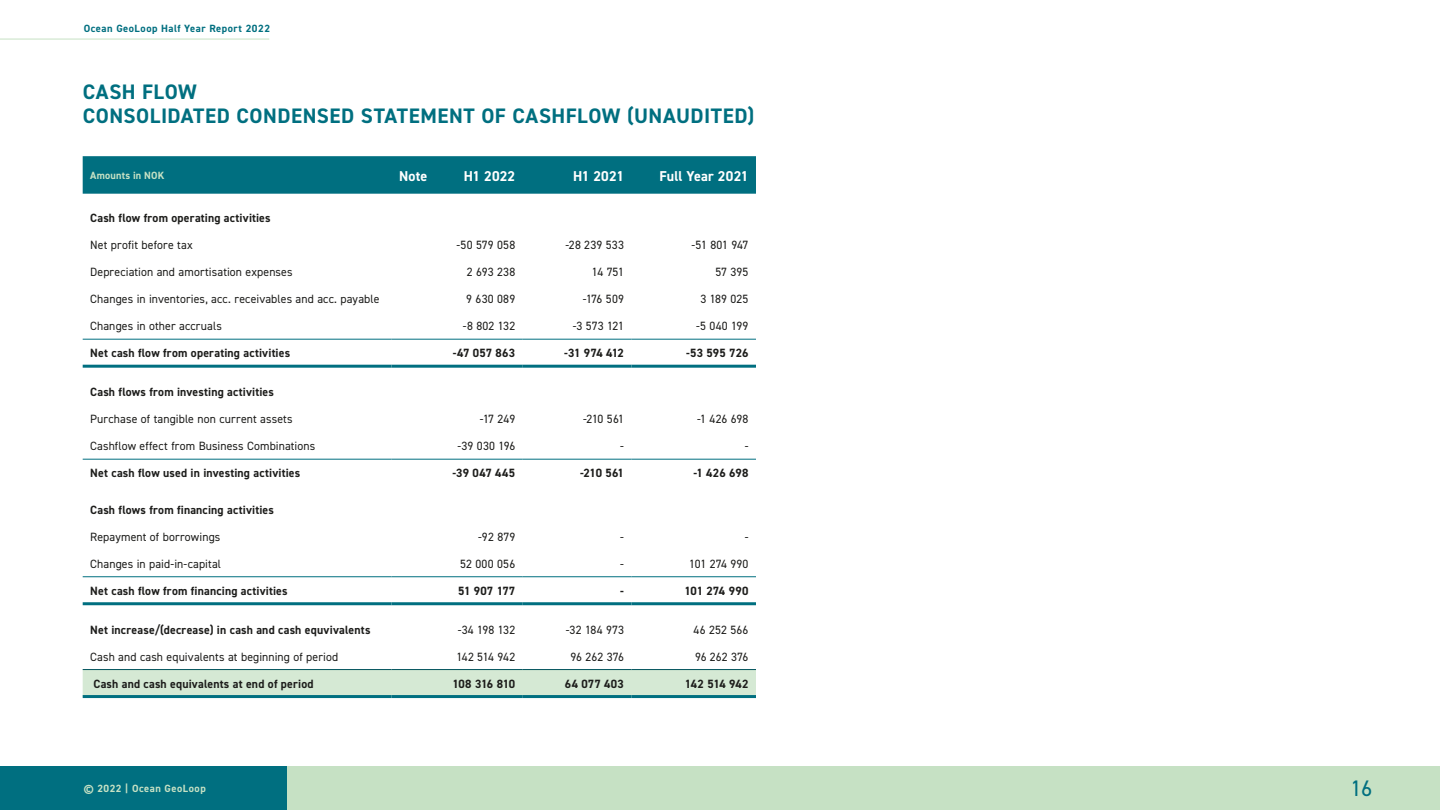
<style>
.page{position:relative;width:1440px;height:810px;background:#fff}
.page>*{position:absolute;margin:0;border:0;box-sizing:border-box;transform-origin:0 0}
.t1{font:22.5px "DIN2014";color:#006f80}
.t2{font:700 21px "DIN2014";letter-spacing:.025em;color:#006f80}
.Regnskap_H2_Høyre{font:700 14.33px "DIN2014";letter-spacing:.015em;color:#fff}
.Regnskap_H2{font:700 14.33px "DIN2014";color:#fff}
.Regnskap_Brødtekst{font:12px "DIN2014";letter-spacing:.01em;color:#1d1d1b}
.Regnskap_Brødtekst-2{font:700 12px "DIN2014";letter-spacing:.015em;color:#1d1d1b}
.Regnskap_Brødtekst_h{font:12px "DIN2014";letter-spacing:.015em;color:#1d1d1b}
.Regnskap_Brødtekst_h-2{font:700 12px "DIN2014";letter-spacing:.005em;color:#1d1d1b}
.Regnskap_Brødtekst_h-3{font:12px "DIN2014";letter-spacing:-.005em;color:#1d1d1b}
.Regnskap_Brødtekst_h-4{font:12px "DIN2014";letter-spacing:-.025em;color:#1d1d1b}
.Regnskap_Brødtekst_h-5{font:700 12px "DIN2014";letter-spacing:-.03em;color:#1d1d1b}
.Regnskap_Brødtekst_h-6{font:700 12px "DIN2014";letter-spacing:-.015em;color:#1d1d1b}
.t3{font:700 10.5px "DIN2014";letter-spacing:.045em;color:#006f80}
.Amounts{font:700 10.5px "DIN2014";letter-spacing:.045em;color:#c6e1c4}
.Amounts-2{font:700 10.5px "DIN2014";letter-spacing:.015em;color:#c6e1c4}
</style>
<div class="page">
<div style="left:83px;top:156px;width:673px;height:38px;background:#006f80"></div>
<div style="left:83px;top:670px;width:673px;height:27px;background:#d5e9d4"></div>
<hr style="left:83px;top:339px;width:308px;height:1px;background:#006f80">
<hr style="left:392px;top:339px;width:43px;height:1px;background:#006f80">
<hr style="left:435px;top:339px;width:88px;height:1px;background:#006f80">
<hr style="left:523px;top:339px;width:109px;height:1px;background:#006f80">
<hr style="left:632px;top:339px;width:124px;height:1px;background:#006f80">
<hr style="left:83px;top:365px;width:308px;height:3px;background:#006f80">
<hr style="left:392px;top:365px;width:43px;height:3px;background:#006f80">
<hr style="left:435px;top:365px;width:88px;height:3px;background:#006f80">
<hr style="left:523px;top:365px;width:109px;height:3px;background:#006f80">
<hr style="left:632px;top:365px;width:124px;height:3px;background:#006f80">
<hr style="left:83px;top:602px;width:308px;height:3px;background:#006f80">
<hr style="left:392px;top:602px;width:43px;height:3px;background:#006f80">
<hr style="left:435px;top:602px;width:88px;height:3px;background:#006f80">
<hr style="left:523px;top:602px;width:109px;height:3px;background:#006f80">
<hr style="left:632px;top:602px;width:124px;height:3px;background:#006f80">
<hr style="left:83px;top:459px;width:308px;height:1px;background:#006f80">
<hr style="left:392px;top:459px;width:43px;height:1px;background:#006f80">
<hr style="left:435px;top:459px;width:88px;height:1px;background:#006f80">
<hr style="left:523px;top:459px;width:109px;height:1px;background:#006f80">
<hr style="left:632px;top:459px;width:124px;height:1px;background:#006f80">
<hr style="left:83px;top:576px;width:308px;height:1px;background:#006f80">
<hr style="left:392px;top:576px;width:43px;height:1px;background:#006f80">
<hr style="left:435px;top:576px;width:88px;height:1px;background:#006f80">
<hr style="left:523px;top:576px;width:109px;height:1px;background:#006f80">
<hr style="left:632px;top:576px;width:124px;height:1px;background:#006f80">
<hr style="left:83px;top:669px;width:308px;height:1px;background:#00515c">
<hr style="left:392px;top:669px;width:43px;height:1px;background:#00515c">
<hr style="left:435px;top:669px;width:88px;height:1px;background:#00515c">
<hr style="left:523px;top:669px;width:109px;height:1px;background:#00515c">
<hr style="left:632px;top:669px;width:124px;height:1px;background:#00515c">
<hr style="left:83px;top:695px;width:308px;height:3px;background:#006f80">
<hr style="left:392px;top:695px;width:43px;height:3px;background:#006f80">
<hr style="left:435px;top:695px;width:88px;height:3px;background:#006f80">
<hr style="left:523px;top:695px;width:109px;height:3px;background:#006f80">
<hr style="left:632px;top:695px;width:124px;height:3px;background:#006f80">
<div style="left:0;top:767px;width:1440px;height:43px;background:#c6e1c4"></div>
<div style="left:0;top:767px;width:286px;height:43px;background:#006f80"></div>
<hr style="left:0;top:39px;width:269px;height:1px;background:#c6e1c4">
<p class="t3" style="left:84px;top:21px;width:188px">Ocean GeoLoop Half Year Report 2022</p>
<h3 class="t2" style="left:83px;top:78px;width:116px">CASH FLOW</h3>
<h3 class="t2" style="left:83px;top:102px;width:673px">CONSOLIDATED CONDENSED STATEMENT OF CASHFLOW (UNAUDITED)</h3>
<p class="Amounts-2" style="left:90px;top:168px;width:76px">Amounts in NOK</p>
<p class="Regnskap_H2" style="left:399px;top:166px;width:30px">Note</p>
<p class="Regnskap_H2_Høyre" style="left:464px;top:166px;width:53px">H1 2022</p>
<p class="Regnskap_H2_Høyre" style="left:573px;top:166px;width:52px">H1 2021</p>
<p class="Regnskap_H2_Høyre" style="left:659px;top:166px;width:91px">Full Year 2021</p>
<p class="Regnskap_Brødtekst-2" style="left:90px;top:210px;width:182px">Cash flow from operating activities</p>
<p class="Regnskap_Brødtekst" style="left:90px;top:238px;width:104px">Net profit before tax</p>
<p class="Regnskap_Brødtekst_h" style="left:457px;top:238px;width:60px">-50 579 058</p>
<p class="Regnskap_Brødtekst_h" style="left:565px;top:238px;width:60px">-28 239 533</p>
<p class="Regnskap_Brødtekst_h" style="left:692px;top:238px;width:58px">-51 801 947</p>
<p class="Regnskap_Brødtekst" style="left:90px;top:265px;width:204px">Depreciation and amortisation expenses</p>
<p class="Regnskap_Brødtekst_h" style="left:467px;top:265px;width:50px">2 693 238</p>
<p class="Regnskap_Brødtekst_h" style="left:592px;top:265px;width:34px">14 751</p>
<p class="Regnskap_Brødtekst_h" style="left:715px;top:265px;width:35px">57 395</p>
<p class="Regnskap_Brødtekst" style="left:90px;top:292px;width:291px">Changes in inventories, acc. receivables and acc. payable</p>
<p class="Regnskap_Brødtekst_h" style="left:466px;top:292px;width:50px">9 630 089</p>
<p class="Regnskap_Brødtekst_h" style="left:583px;top:292px;width:43px">-176 509</p>
<p class="Regnskap_Brødtekst_h" style="left:700px;top:292px;width:50px">3 189 025</p>
<p class="Regnskap_Brødtekst" style="left:90px;top:319px;width:133px">Changes in other accruals</p>
<p class="Regnskap_Brødtekst_h" style="left:463px;top:319px;width:54px">-8 802 132</p>
<p class="Regnskap_Brødtekst_h" style="left:573px;top:319px;width:53px">-3 573 121</p>
<p class="Regnskap_Brødtekst_h" style="left:696px;top:319px;width:54px">-5 040 199</p>
<p class="Regnskap_Brødtekst-2" style="left:90px;top:345px;width:201px">Net cash flow from operating activities</p>
<p class="Regnskap_Brødtekst_h-2" style="left:453px;top:345px;width:64px">-47 057 863</p>
<p class="Regnskap_Brødtekst_h-2" style="left:564px;top:345px;width:61px">-31 974 412</p>
<p class="Regnskap_Brødtekst_h-2" style="left:686px;top:345px;width:64px">-53 595 726</p>
<p class="Regnskap_Brødtekst-2" style="left:90px;top:384px;width:185px">Cash flows from investing activities</p>
<p class="Regnskap_Brødtekst" style="left:90px;top:412px;width:204px">Purchase of tangible non current assets</p>
<p class="Regnskap_Brødtekst_h" style="left:480px;top:412px;width:37px">-17 249</p>
<p class="Regnskap_Brødtekst_h" style="left:583px;top:412px;width:42px">-210 561</p>
<p class="Regnskap_Brødtekst_h" style="left:697px;top:412px;width:53px">-1 426 698</p>
<p class="Regnskap_Brødtekst" style="left:90px;top:439px;width:227px">Cashflow effect from Business Combinations</p>
<p class="Regnskap_Brødtekst_h" style="left:458px;top:439px;width:59px">-39 030 196</p>
<p class="Regnskap_Brødtekst_h" style="left:620px;top:439px;width:5px">-</p>
<p class="Regnskap_Brødtekst_h" style="left:745px;top:439px;width:5px">-</p>
<p class="Regnskap_Brødtekst-2" style="left:90px;top:465px;width:212px">Net cash flow used in investing activities</p>
<p class="Regnskap_Brødtekst_h-2" style="left:452px;top:465px;width:64px">-39 047 445</p>
<p class="Regnskap_Brødtekst_h-2" style="left:580px;top:465px;width:45px">-210 561</p>
<p class="Regnskap_Brødtekst_h-2" style="left:693px;top:465px;width:57px">-1 426 698</p>
<p class="Regnskap_Brødtekst-2" style="left:90px;top:502px;width:185px">Cash flows from financing activities</p>
<p class="Regnskap_Brødtekst" style="left:90px;top:529px;width:132px">Repayment of borrowings</p>
<p class="Regnskap_Brødtekst_h" style="left:478px;top:529px;width:39px">-92 879</p>
<p class="Regnskap_Brødtekst_h" style="left:620px;top:529px;width:5px">-</p>
<p class="Regnskap_Brødtekst_h" style="left:745px;top:529px;width:5px">-</p>
<p class="Regnskap_Brødtekst" style="left:90px;top:556px;width:133px">Changes in paid-in-capital</p>
<p class="Regnskap_Brødtekst_h" style="left:460px;top:556px;width:57px">52 000 056</p>
<p class="Regnskap_Brødtekst_h" style="left:620px;top:556px;width:5px">-</p>
<p class="Regnskap_Brødtekst_h-3" style="left:689px;top:556px;width:61px">101 274 990</p>
<p class="Regnskap_Brødtekst-2" style="left:90px;top:583px;width:199px">Net cash flow from financing activities</p>
<p class="Regnskap_Brødtekst_h-2" style="left:458px;top:583px;width:59px">51 907 177</p>
<p class="Regnskap_Brødtekst_h-2" style="left:620px;top:583px;width:5px">-</p>
<p class="Regnskap_Brødtekst_h-2" style="left:685px;top:583px;width:65px">101 274 990</p>
<p class="Regnskap_Brødtekst-2" style="left:90px;top:622px;width:282px">Net increase/(decrease) in cash and cash equvivalents</p>
<p class="Regnskap_Brødtekst_h" style="left:458px;top:622px;width:59px">-34 198 132</p>
<p class="Regnskap_Brødtekst_h" style="left:566px;top:622px;width:60px">-32 184 973</p>
<p class="Regnskap_Brødtekst_h" style="left:694px;top:622px;width:56px">46 252 566</p>
<p class="Regnskap_Brødtekst" style="left:90px;top:649px;width:250px">Cash and cash equivalents at beginning of period</p>
<p class="Regnskap_Brødtekst_h-4" style="left:456px;top:649px;width:60px">142 514 942</p>
<p class="Regnskap_Brødtekst_h" style="left:571px;top:649px;width:55px">96 262 376</p>
<p class="Regnskap_Brødtekst_h" style="left:695px;top:649px;width:55px">96 262 376</p>
<p class="Regnskap_Brødtekst-2" style="left:93px;top:676px;width:222px">Cash and cash equivalents at end of period</p>
<p class="Regnskap_Brødtekst_h-5" style="left:453px;top:676px;width:64px">108 316 810</p>
<p class="Regnskap_Brødtekst_h-2" style="left:565px;top:676px;width:61px">64 077 403</p>
<p class="Regnskap_Brødtekst_h-6" style="left:685px;top:676px;width:65px">142 514 942</p>
<p class="Amounts" style="left:84px;top:782px;width:124px">© 2022 | Ocean GeoLoop</p>
<h1 class="t1" style="left:1351px;top:774px;width:23px">16</h1>
</div>
